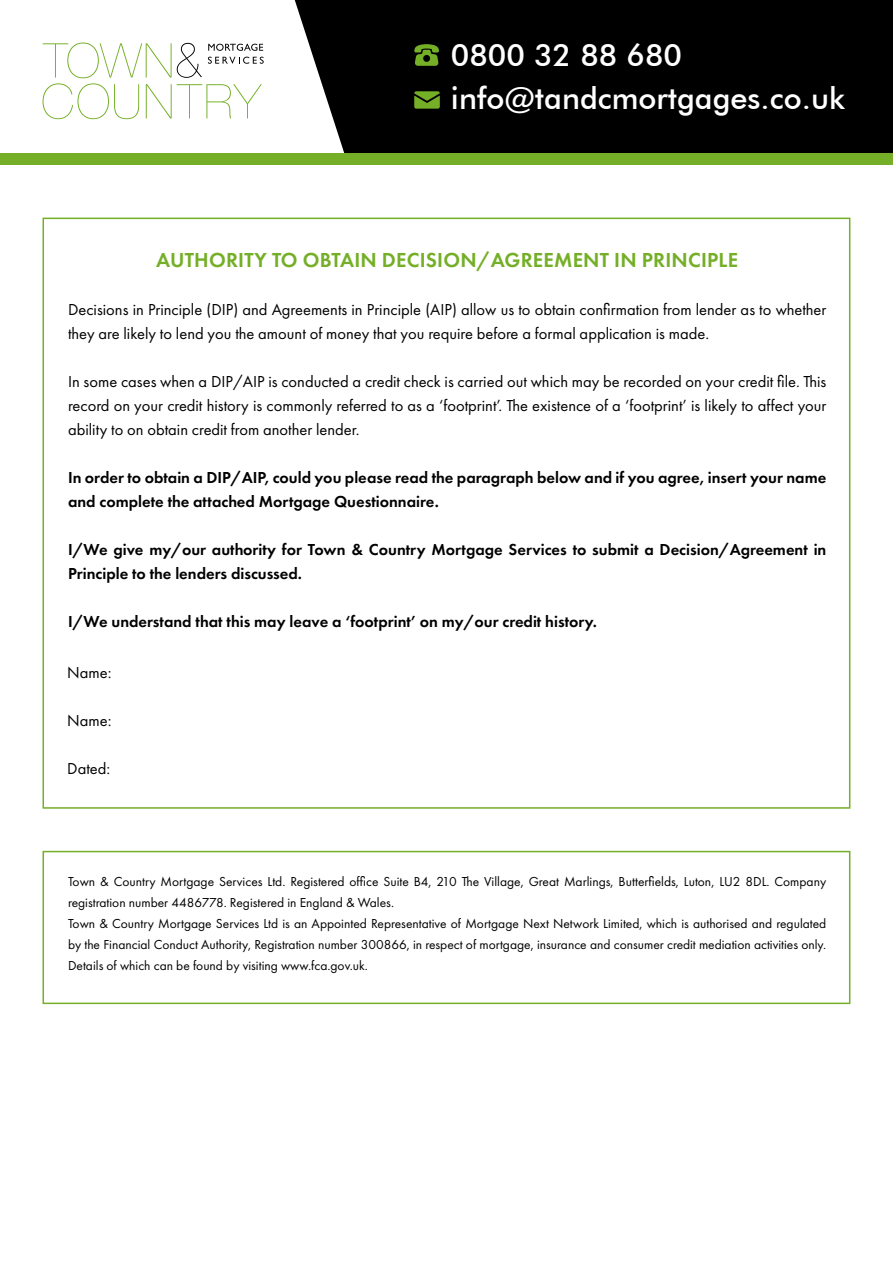
<style>
.page{position:relative;width:893px;height:1263px;background:#fff}
.page>*{position:absolute;margin:0;border:0;box-sizing:border-box;transform-origin:0 0}
.t1{font:500 30.6px/42.9px "Futura BT";color:#fff}
.t2{font:600 21px "Futura PT";letter-spacing:.01em;color:#74af27}
.t3{font:16.5px/24px "Futura PT";color:#000}
.t4{font:600 16.5px/24px "Futura PT";color:#000}
.t5{font:13.5px/21px "Futura PT";color:#000}
</style>
<div class="page">
<div style="left:43px;top:851px;width:807px;height:153px;border:2px solid #74af27"></div>
<div style="left:295px;top:0;width:598px;height:153px;background:#000"></div>
<div style="left:0;top:153px;width:893px;height:12px;background:#74af27"></div>
<svg style="left:43px;top:43px;width:221px;height:76px"></svg>
<svg style="left:414px;top:91px;width:26px;height:18px"></svg>
<svg style="left:414px;top:44px;width:25px;height:22px"></svg>
<h1 class="t1" style="left:451px;top:33px;width:395px">0800 32 88 680 info@tandcmortgages.co.uk</h1>
<h2 class="t2" style="left:156px;top:247px;width:583px">AUTHORITY TO OBTAIN DECISION/AGREEMENT IN PRINCIPLE</h2>
<p class="t3" style="left:68px;top:298px;width:760px">Decisions in Principle (DIP) and Agreements in Principle (AIP) allow us to obtain confirmation from lender as to whether they are likely to lend you the amount of money that you require before a formal application is made.</p>
<p class="t3" style="left:68px;top:370px;width:760px;text-align:justify">In some cases when a DIP/AIP is conducted a credit check is carried out which may be recorded on your credit file. This record on your credit history is commonly referred to as a ‘footprint’. The existence of a ‘footprint’ is likely to affect your ability to on obtain credit from another lender.</p>
<p class="t4" style="left:68px;top:466px;width:760px">In order to obtain a DIP/AIP, could you please read the paragraph below and if you agree, insert your name and complete the attached Mortgage Questionnaire.</p>
<p class="t4" style="left:68px;top:538px;width:760px">I/We give my/our authority for Town &amp; Country Mortgage Services to submit a Decision/Agreement in<br>Principle to the lenders discussed.</p>
<p class="t4" style="left:68px;top:610px;width:530px">I/We understand that this may leave a ‘footprint’ on my/our credit history.</p>
<p class="t3" style="left:67px;top:661px;width:46px">Name:</p>
<p class="t3" style="left:67px;top:709px;width:46px">Name:</p>
<p class="t3" style="left:67px;top:757px;width:45px">Dated:</p>
<p class="t5" style="left:68px;top:871px;width:760px">Town &amp; Country Mortgage Services Ltd. Registered office Suite B4, 210 The Village, Great Marlings, Butterfields, Luton, LU2 8DL. Company registration number 4486778. Registered in England &amp; Wales.<br>Town &amp; Country Mortgage Services Ltd is an Appointed Representative of Mortgage Next Network Limited, which is authorised and regulated by the Financial Conduct Authority, Registration number 300866, in respect of mortgage, insurance and consumer credit mediation activities only.<br>Details of which can be found by visiting www.fca.gov.uk.</p>
</div>
